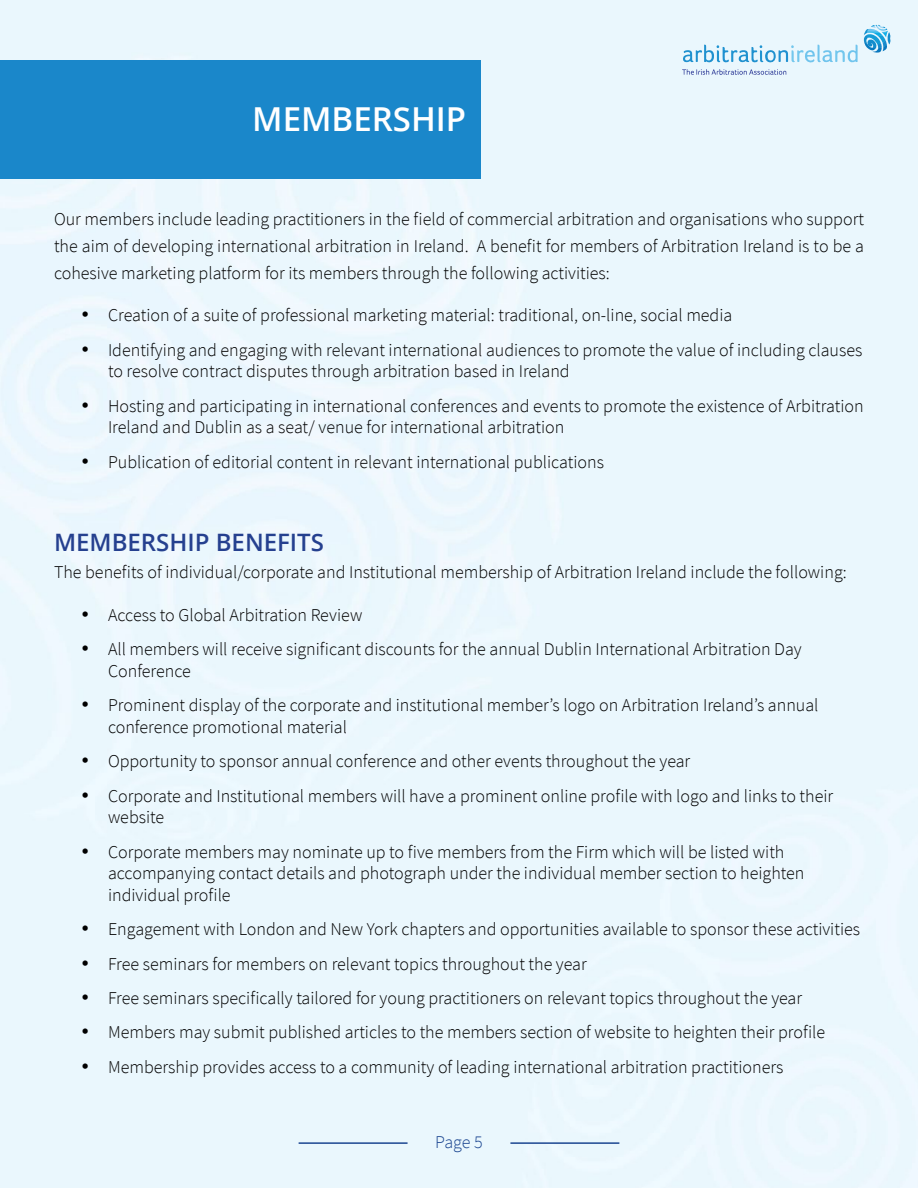
<style>
.page{position:relative;width:918px;height:1188px;background:#fff}
.page>*{position:absolute;margin:0;border:0;box-sizing:border-box;transform-origin:0 0}
.t1{font:600 33px "Open Sans";color:#fff}
.t2{font:600 24px "Open Sans";color:#25408f}
.t3{font:300 18px/21.6px "Source Sans Pro";color:#000}
.t4{font:300 18px "Source Sans Pro";color:#1b4691}
</style>
<div class="page">
<hr style="left:510px;top:1142px;width:109px;height:2px;background:#1b4691">
<hr style="left:299px;top:1142px;width:109px;height:2px;background:#1b4691">
<svg style="left:682px;top:25px;width:209px;height:50px;background:#d1e9f6"></svg>
<div style="left:0;top:60px;width:481px;height:119px;background:#1a87ca"></div>
<h1 class="t1" style="left:252px;top:96px;width:215px">MEMBERSHIP</h1>
<p class="t3" style="left:54px;top:205px;width:812px;line-height:27px;text-align:justify">Our members include leading practitioners in the field of commercial arbitration and organisations who support the aim of developing international arbitration in Ireland. A benefit for members of Arbitration Ireland is to be a cohesive marketing platform for its members through the following activities:</p>
<p class="t3" style="left:81px;top:305px;width:653px">• Creation of a suite of professional marketing material: traditional, on-line, social media</p>
<p class="t3" style="left:108px;top:339px;width:756px;text-indent:-27px">• Identifying and engaging with relevant international audiences to promote the value of including clauses to resolve contract disputes through arbitration based in Ireland</p>
<p class="t3" style="left:108px;top:395px;width:757px;text-indent:-27px">• Hosting and participating in international conferences and events to promote the existence of Arbitration<br>Ireland and Dublin as a seat/ venue for international arbitration</p>
<p class="t3" style="left:81px;top:451px;width:525px">• Publication of editorial content in relevant international publications</p>
<h2 class="t2" style="left:54px;top:526px;width:272px">MEMBERSHIP BENEFITS</h2>
<p class="t3" style="left:54px;top:561px;width:794px">The benefits of individual/corporate and Institutional membership of Arbitration Ireland include the following:</p>
<p class="t3" style="left:81px;top:604px;width:283px">• Access to Global Arbitration Review</p>
<p class="t3" style="left:108px;top:639px;width:695px;text-indent:-27px">• All members will receive significant discounts for the annual Dublin International Arbitration Day<br>Conference</p>
<p class="t3" style="left:108px;top:695px;width:712px;text-indent:-27px">• Prominent display of the corporate and institutional member’s logo on Arbitration Ireland’s annual conference promotional material</p>
<p class="t3" style="left:81px;top:751px;width:611px">• Opportunity to sponsor annual conference and other events throughout the year</p>
<p class="t3" style="left:108px;top:785px;width:727px;text-indent:-27px">• Corporate and Institutional members will have a prominent online profile with logo and links to their website</p>
<p class="t3" style="left:108px;top:841px;width:698px;text-indent:-27px">• Corporate members may nominate up to five members from the Firm which will be listed with accompanying contact details and photograph under the individual member section to heighten individual profile</p>
<p class="t3" style="left:81px;top:918px;width:781px">• Engagement with London and New York chapters and opportunities available to sponsor these activities</p>
<p class="t3" style="left:81px;top:953px;width:507px">• Free seminars for members on relevant topics throughout the year</p>
<p class="t3" style="left:81px;top:987px;width:723px">• Free seminars specifically tailored for young practitioners on relevant topics throughout the year</p>
<p class="t3" style="left:81px;top:1021px;width:746px">• Members may submit published articles to the members section of website to heighten their profile</p>
<p class="t3" style="left:81px;top:1056px;width:704px">• Membership provides access to a community of leading international arbitration practitioners</p>
<p class="t4" style="left:435px;top:1130px;width:49px">Page 5</p>
</div>
